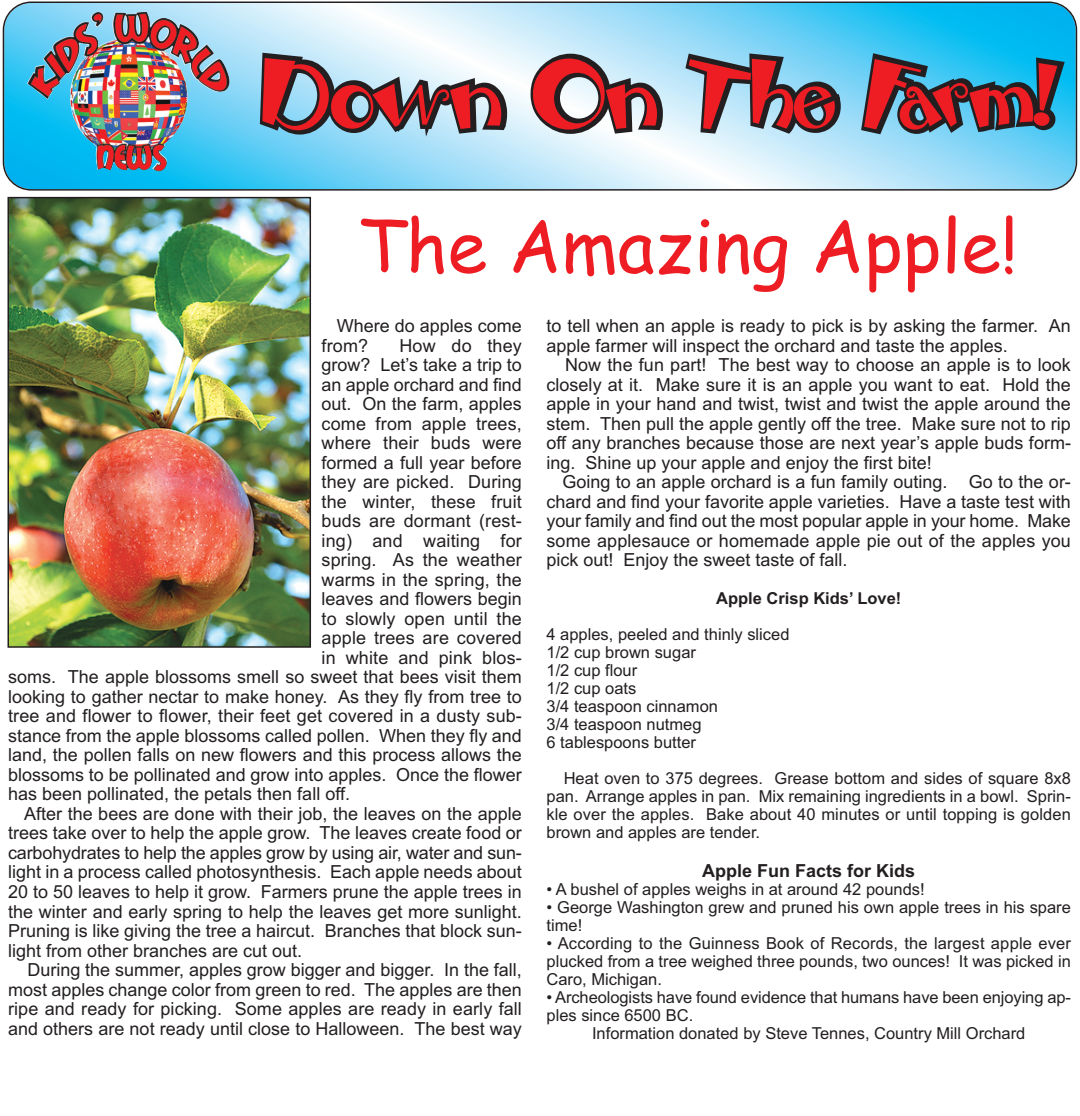
<style>
.page{position:relative;width:1080px;height:1116px;background:#fff}
.page>*{position:absolute;margin:0;border:0;box-sizing:border-box;transform-origin:0 0}
.t1{font:72.15px "Comic Sans MS";color:#ee1d23}
.t2{font:18px/19.5px "Arial";color:#231f20}
.t3{font:700 18px "Arial";color:#231f20}
.t4{font:16.5px/18px "Arial";color:#231f20}
.t5{font:700 16.5px "Arial";color:#231f20}
</style>
<div class="page">
<svg style="left:3px;top:2px;width:1074px;height:188px;background:#8ed6f1"></svg>
<svg style="left:260px;top:53px;width:253px;height:84px;background:#ab8a93"></svg>
<svg style="left:526px;top:53px;width:143px;height:84px"></svg>
<svg style="left:680px;top:53px;width:166px;height:84px;background:#9c8391"></svg>
<svg style="left:856px;top:53px;width:209px;height:84px;background:#6c6c81"></svg>
<img style="left:11px;top:200px;width:297px;height:444px">
<div style="left:8px;top:197px;width:303px;height:450px;border:2px solid #231f20"></div>
<img style="left:27px;top:12px;width:187px;height:159px">
<h1 class="t1" style="left:357px;top:205px;width:663px">The Amazing Apple!</h1>
<p class="t2" style="left:547px;top:316px;width:526px">to tell when an apple is ready to pick is by asking the farmer. An apple farmer will inspect the orchard and taste the apples.</p>
<p class="t2" style="left:547px;top:355px;width:526px;text-align:justify;text-indent:19px">Now the fun part! The best way to choose an apple is to look closely at it. Make sure it is an apple you want to eat. Hold the apple in your hand and twist, twist and twist the apple around the stem. Then pull the apple gently off the tree. Make sure not to rip off any branches because those are next year’s apple buds form&shy;ing. Shine up your apple and enjoy the first bite!</p>
<p class="t2" style="left:546px;top:472px;width:526px;text-align:justify;text-indent:16px">Going to an apple orchard is a fun family outing. Go to the or&shy;chard and find your favorite apple varieties. Have a taste test with your family and find out the most popular apple in your home. Make some applesauce or homemade apple pie out of the apples you pick out! Enjoy the sweet taste of fall.</p>
<p class="t5" style="left:716px;top:588px;width:187px">Apple Crisp Kids’ Love!</p>
<p class="t4" style="left:547px;top:625px;width:245px">4 apples, peeled and thinly sliced<br>1/2 cup brown sugar<br>1/2 cup flour<br>1/2 cup oats<br>3/4 teaspoon cinnamon<br>3/4 teaspoon nutmeg<br>6 tablespoons butter</p>
<p class="t4" style="left:547px;top:769px;width:526px;text-align:justify;text-indent:17px">Heat oven to 375 degrees. Grease bottom and sides of square 8x8 pan. Arrange apples in pan. Mix remaining ingredients in a bowl. Sprin&shy;kle over the apples. Bake about 40 minutes or until topping is golden brown and apples are tender.</p>
<p class="t3" style="left:702px;top:860px;width:215px">Apple Fun Facts for Kids</p>
<p class="t4" style="left:547px;top:880px;width:380px">• A bushel of apples weighs in at around 42 pounds!</p>
<p class="t4" style="left:547px;top:898px;width:526px">• George Washington grew and pruned his own apple trees in his spare time!</p>
<p class="t4" style="left:547px;top:934px;width:526px;text-align:justify">• According to the Guinness Book of Records, the largest apple ever plucked from a tree weighed three pounds, two ounces! It was picked in Caro, Michigan.</p>
<p class="t4" style="left:547px;top:988px;width:526px">• Archeologists have found evidence that humans have been enjoying ap-</p>
<p class="t4" style="left:547px;top:1006px;width:148px">ples since 6500 BC.</p>
<p class="t4" style="left:592px;top:1024px;width:435px">Information donated by Steve Tennes, Country Mill Orchard</p>
<p class="t2" style="left:322px;top:316px;width:202px;text-indent:15px">Where do apples come from?</p>
<p class="t2" style="left:399px;top:336px;width:124px">How do they</p>
<p class="t2" style="left:322px;top:355px;width:202px">grow? Let’s take a trip to</p>
<p class="t2" style="left:322px;top:375px;width:202px">an apple orchard and find</p>
<p class="t2" style="left:322px;top:394px;width:202px">out. On the farm, apples</p>
<p class="t2" style="left:322px;top:414px;width:202px">come from apple trees,</p>
<p class="t2" style="left:322px;top:433px;width:202px">where their buds were</p>
<p class="t2" style="left:322px;top:453px;width:202px">formed a full year before</p>
<p class="t2" style="left:322px;top:472px;width:202px">they are picked. During</p>
<p class="t2" style="left:322px;top:492px;width:202px">the winter, these fruit</p>
<p class="t2" style="left:322px;top:511px;width:202px">buds are dormant (rest-</p>
<p class="t2" style="left:322px;top:531px;width:202px">ing) and waiting for</p>
<p class="t2" style="left:322px;top:550px;width:202px">spring. As the weather</p>
<p class="t2" style="left:322px;top:570px;width:202px">warms in the spring, the</p>
<p class="t2" style="left:322px;top:589px;width:202px">leaves and flowers begin</p>
<p class="t2" style="left:322px;top:609px;width:202px">to slowly open until the</p>
<p class="t2" style="left:322px;top:628px;width:202px">apple trees are covered</p>
<p class="t2" style="left:322px;top:648px;width:202px">in white and pink blos-</p>
<p class="t2" style="left:8px;top:667px;width:515px">soms. The apple blossoms smell so sweet that bees visit them</p>
<p class="t2" style="left:8px;top:687px;width:515px">looking to gather nectar to make honey. As they fly from tree to</p>
<p class="t2" style="left:8px;top:706px;width:515px">tree and flower to flower, their feet get covered in a dusty sub-</p>
<p class="t2" style="left:8px;top:726px;width:515px">stance from the apple blossoms called pollen. When they fly and</p>
<p class="t2" style="left:8px;top:745px;width:515px">land, the pollen falls on new flowers and this process allows the</p>
<p class="t2" style="left:8px;top:765px;width:515px">blossoms to be pollinated and grow into apples. Once the flower</p>
<p class="t2" style="left:8px;top:784px;width:343px">has been pollinated, the petals then fall off.</p>
<p class="t2" style="left:24px;top:804px;width:499px">After the bees are done with their job, the leaves on the apple</p>
<p class="t2" style="left:8px;top:823px;width:515px">trees take over to help the apple grow. The leaves create food or</p>
<p class="t2" style="left:8px;top:843px;width:515px">carbohydrates to help the apples grow by using air, water and sun-</p>
<p class="t2" style="left:8px;top:862px;width:515px">light in a process called photosynthesis. Each apple needs about</p>
<p class="t2" style="left:8px;top:882px;width:515px">20 to 50 leaves to help it grow. Farmers prune the apple trees in</p>
<p class="t2" style="left:8px;top:901px;width:515px">the winter and early spring to help the leaves get more sunlight.</p>
<p class="t2" style="left:8px;top:921px;width:515px">Pruning is like giving the tree a haircut. Branches that block sun-</p>
<p class="t2" style="left:8px;top:940px;width:296px">light from other branches are cut out.</p>
<p class="t2" style="left:27px;top:960px;width:496px">During the summer, apples grow bigger and bigger. In the fall,</p>
<p class="t2" style="left:8px;top:979px;width:515px">most apples change color from green to red. The apples are then</p>
<p class="t2" style="left:8px;top:999px;width:515px">ripe and ready for picking. Some apples are ready in early fall</p>
<p class="t2" style="left:8px;top:1018px;width:515px">and others are not ready until close to Halloween. The best way</p>
</div>
